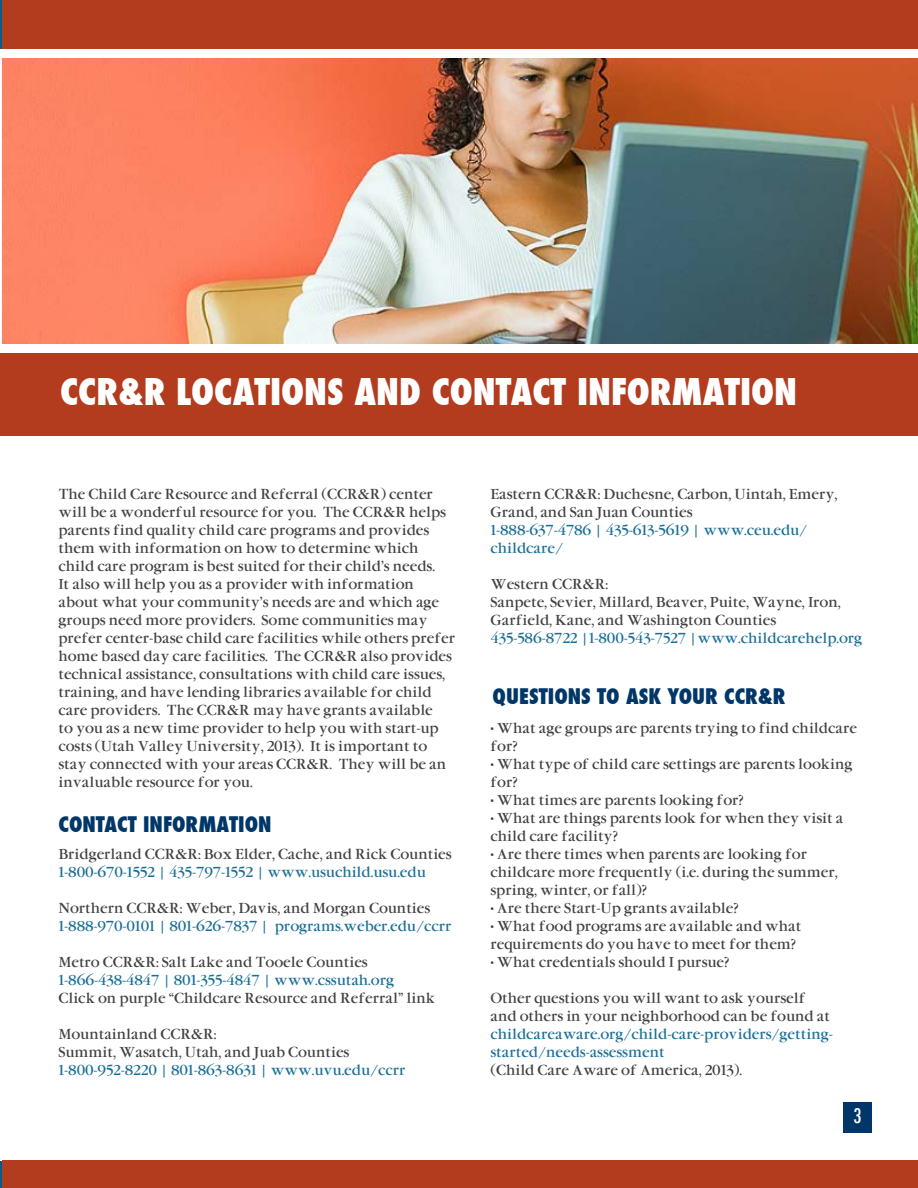
<style>
.page{position:relative;width:918px;height:1188px;background:#fff}
.page>*{position:absolute;margin:0;border:0;box-sizing:border-box;transform-origin:0 0}
.t1{font:800 condensed 36px "Futura";color:#fff}
.t2{font:800 condensed 21px "Futura";color:#003768}
.t3{font:500 condensed 19.5px "Futura";color:#fff}
.t4{font:13.5px/18px "Garamond";color:#414042}
.t5{font:13.5px/18px "Garamond";color:#1a6f97}
</style>
<div class="page">
<div style="left:843px;top:1102px;width:29px;height:31px;background:#003768"></div>
<div style="left:0;top:0;width:918px;height:49px;background:#005f8b"></div>
<div style="left:2px;top:0;width:916px;height:48px;background:#b33c1f"></div>
<div style="left:2px;top:1160px;width:916px;height:28px;background:#b33c1f"></div>
<div style="left:0;top:353px;width:918px;height:83px;background:#b33c1f"></div>
<img style="left:2px;top:58px;width:916px;height:285px">
<h1 class="t1" style="left:60px;top:367px;width:193px">CCR&amp;R LOCATION</h1>
<h1 class="t1" style="left:327px;top:367px;width:50px">S AND</h1>
<h1 class="t1" style="left:432px;top:367px;width:40px">CONTA</h1>
<h1 class="t1" style="left:532px;top:367px;width:117px">CT INFORMATION</h1>
<p class="t4" style="left:58px;top:485px;width:398px">The Child Care Resource and Referral (CCR&amp;R) center will be a wonderful resource for you. The CCR&amp;R helps parents find quality child care programs and provides them with information on how to determine which child care program is best suited for their child’s needs.<br>It also will help you as a provider with information about what your community’s needs are and which age groups need more providers. Some communities may prefer center-base child care facilities while others prefer home based day care facilities. The CCR&amp;R also provides technical assistance, consultations with child care issues, training, and have lending libraries available for child care providers. The CCR&amp;R may have grants available<br>to you as a new time provider to help you with start-up costs (Utah Valley University, 2013). It is important to stay connected with your areas CCR&amp;R. They will be an invaluable resource for you.</p>
<h2 class="t2" style="left:58px;top:809px;width:24px">CONTA</h2>
<h2 class="t2" style="left:117px;top:809px;width:69px">CT INFORMATION</h2>
<p class="t4" style="left:58px;top:845px;width:395px">Bridgerland CCR&amp;R: Box Elder, Cache, and Rick Counties</p>
<p class="t5" style="left:58px;top:863px;width:369px">1-800-670-1552 | 435-797-1552 | www.usuchild.usu.edu</p>
<p class="t4" style="left:58px;top:899px;width:373px">Northern CCR&amp;R: Weber, Davis, and Morgan Counties</p>
<p class="t5" style="left:58px;top:917px;width:395px">1-888-970-0101 | 801-626-7837 | programs.weber.edu/ccrr</p>
<p class="t4" style="left:58px;top:953px;width:311px">Metro CCR&amp;R: Salt Lake and Tooele Counties</p>
<p class="t5" style="left:58px;top:971px;width:337px">1-866-438-4847 | 801-355-4847 | www.cssutah.org</p>
<p class="t4" style="left:58px;top:989px;width:378px">Click on purple “Childcare Resource and Referral” link</p>
<p class="t4" style="left:58px;top:1025px;width:292px">Mountainland CCR&amp;R:<br>Summit, Wasatch, Utah, and Juab Counties</p>
<p class="t5" style="left:58px;top:1061px;width:349px">1-800-952-8220 | 801-863-8631 | www.uvu.edu/ccrr</p>
<p class="t4" style="left:490px;top:485px;width:349px">Eastern CCR&amp;R: Duchesne, Carbon, Uintah, Emery,<br>Grand, and San Juan Counties</p>
<p class="t5" style="left:490px;top:521px;width:318px">1-888-637-4786 | 435-613-5619 | www.ceu.edu/ childcare/</p>
<p class="t4" style="left:490px;top:575px;width:352px">Western CCR&amp;R:<br>Sanpete, Sevier, Millard, Beaver, Puite, Wayne, Iron,<br>Garfield, Kane, and Washington Counties</p>
<p class="t5" style="left:490px;top:629px;width:373px">435-586-8722 | 1-800-543-7527 | www.childcarehelp.org</p>
<h2 class="t2" style="left:493px;top:682px;width:58px">QUESTION</h2>
<h2 class="t2" style="left:581px;top:682px;width:112px">S TO ASK YOUR</h2>
<h2 class="t2" style="left:724px;top:682px;width:62px">CCR&amp;R</h2>
<p class="t4" style="left:490px;top:719px;width:368px">• What age groups are parents trying to find childcare for?</p>
<p class="t4" style="left:490px;top:755px;width:364px">• What type of child care settings are parents looking for?</p>
<p class="t4" style="left:490px;top:791px;width:255px">• What times are parents looking for?</p>
<p class="t4" style="left:490px;top:809px;width:355px">• What are things parents look for when they visit a child care facility?</p>
<p class="t4" style="left:490px;top:845px;width:349px">• Are there times when parents are looking for childcare more frequently (i.e. during the summer, spring, winter, or fall)?</p>
<p class="t4" style="left:490px;top:899px;width:250px">• Are there Start-Up grants available?</p>
<p class="t4" style="left:490px;top:917px;width:313px">• What food programs are available and what requirements do you have to meet for them?</p>
<p class="t4" style="left:490px;top:953px;width:240px">• What credentials should I pursue?</p>
<p class="t4" style="left:490px;top:989px;width:341px">Other questions you will want to ask yourself and others in your neighborhood can be found at</p>
<p class="t5" style="left:490px;top:1025px;width:344px">childcareaware.org/child-care-providers/getting&shy;started/needs-assessment</p>
<p class="t4" style="left:490px;top:1061px;width:253px">(Child Care Aware of America, 2013).</p>
<h3 class="t3" style="left:854px;top:1104px;width:10px">3</h3>
</div>
